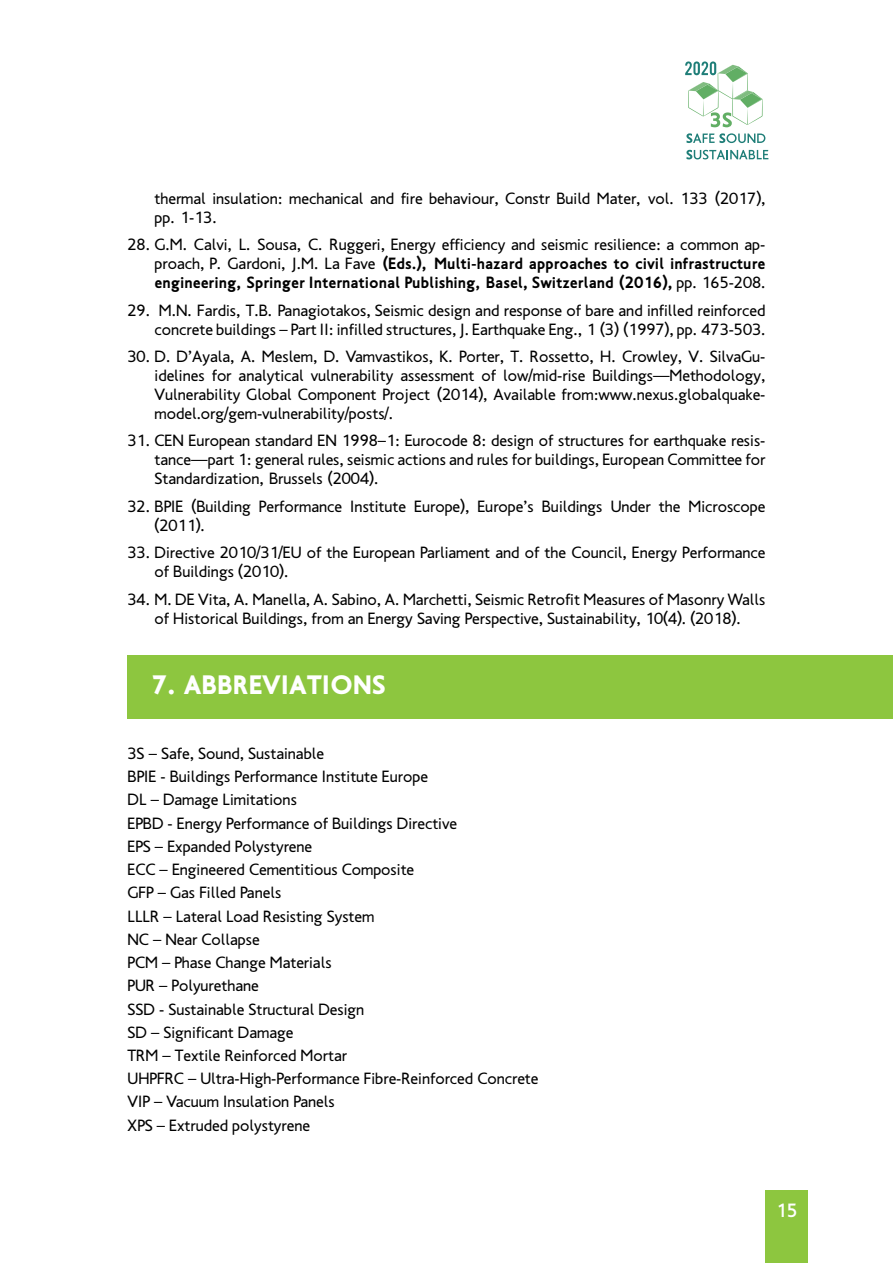
<style>
.page{position:relative;width:893px;height:1263px;background:#fff}
.page>*{position:absolute;margin:0;border:0;box-sizing:border-box;transform-origin:0 0}
.t1{font:900 27px "PF Transport";color:#fff}
.t2{font:500 19.5px "PF Transport";color:#fff}
.t3{font:16.5px/23.2px "PF Transport";color:#000}
.t4{font:700 16.5px/18.9px "PF Transport";color:#000;text-align:justify}
.s1{font-weight:400}
</style>
<div class="page">
<div style="left:765px;top:1191px;width:43px;height:72px;background:#8dc63f"></div>
<svg style="left:685px;top:61px;width:78px;height:66px"></svg>
<svg style="left:686px;top:133px;width:79px;height:10px"></svg>
<svg style="left:686px;top:150px;width:82px;height:9px"></svg>
<div style="left:128px;top:655px;width:765px;height:64px;background:#8dc63f"></div>
<p class="t3" style="left:155px;top:189px;width:612px;line-height:19px">thermal insulation: mechanical and fire behaviour, Constr Build Mater, vol. 133 (2017), pp. 1-13.</p>
<p class="t4" style="left:155px;top:235px;width:612px;text-indent:-27px"><span class="s1">28. G.M. Calvi, L. Sousa, C. Ruggeri, Energy efficiency and seismic resilience: a common ap&shy;proach, P. Gardoni, J.M. La Fave</span> (Eds.), Multi-hazard approaches to civil infrastructure engineering, Springer International Publishing, Basel, Switzerland (2016), <span class="s1">pp. 165-208.</span></p>
<p class="t3" style="left:128px;top:301px;width:639px;line-height:18.9px;text-align:right">29. M.N. Fardis, T.B. Panagiotakos, Seismic design and response of bare and infilled reinforced concrete buildings – Part II: infilled structures, J. Earthquake Eng., 1 (3) (1997), pp. 473-503.</p>
<p class="t3" style="left:155px;top:347px;width:612px;line-height:19px;text-align:justify;text-indent:-27px">30. D. D’Ayala, A. Meslem, D. Vamvastikos, K. Porter, T. Rossetto, H. Crowley, V. SilvaGu&shy;idelines for analytical vulnerability assessment of low/mid-rise Buildings—Methodology, Vulnerability Global Component Project (2014), Available from:www.nexus.globalquake&shy;model.org/gem-vulnerability/posts/.</p>
<p class="t3" style="left:155px;top:431px;width:612px;line-height:18.9px;text-align:justify;text-indent:-27px">31. CEN European standard EN 1998–1: Eurocode 8: design of structures for earthquake resis&shy;tance—part 1: general rules, seismic actions and rules for buildings, European Committee for Standardization, Brussels (2004).</p>
<p class="t3" style="left:155px;top:497px;width:612px;line-height:18.9px;text-indent:-27px">32. BPIE (Building Performance Institute Europe), Europe’s Buildings Under the Microscope (2011).</p>
<p class="t3" style="left:155px;top:543px;width:612px;line-height:18.9px;text-indent:-27px">33. Directive 2010/31/EU of the European Parliament and of the Council, Energy Performance of Buildings (2010).</p>
<p class="t3" style="left:128px;top:590px;width:639px;line-height:18.9px;text-align:center">34. M. DE Vita, A. Manella, A. Sabino, A. Marchetti, Seismic Retrofit Measures of Masonry Walls of Historical Buildings, from an Energy Saving Perspective, Sustainability, 10(4). (2018).</p>
<h1 class="t1" style="left:152px;top:669px;width:236px">7. ABBREVIATIONS</h1>
<p class="t3" style="left:128px;top:742px;width:412px">3S – Safe, Sound, Sustainable<br>BPIE - Buildings Performance Institute Europe<br>DL – Damage Limitations<br>EPBD - Energy Performance of Buildings Directive<br>EPS – Expanded Polystyrene<br>ECC – Engineered Cementitious Composite<br>GFP – Gas Filled Panels<br>LLLR – Lateral Load Resisting System<br>NC – Near Collapse<br>PCM – Phase Change Materials<br>PUR – Polyurethane<br>SSD - Sustainable Structural Design<br>SD – Significant Damage<br>TRM – Textile Reinforced Mortar<br>UHPFRC – Ultra-High-Performance Fibre-Reinforced Concrete<br>VIP – Vacuum Insulation Panels<br>XPS – Extruded polystyrene</p>
<p class="t2" style="left:776px;top:1199px;width:23px">15</p>
</div>
